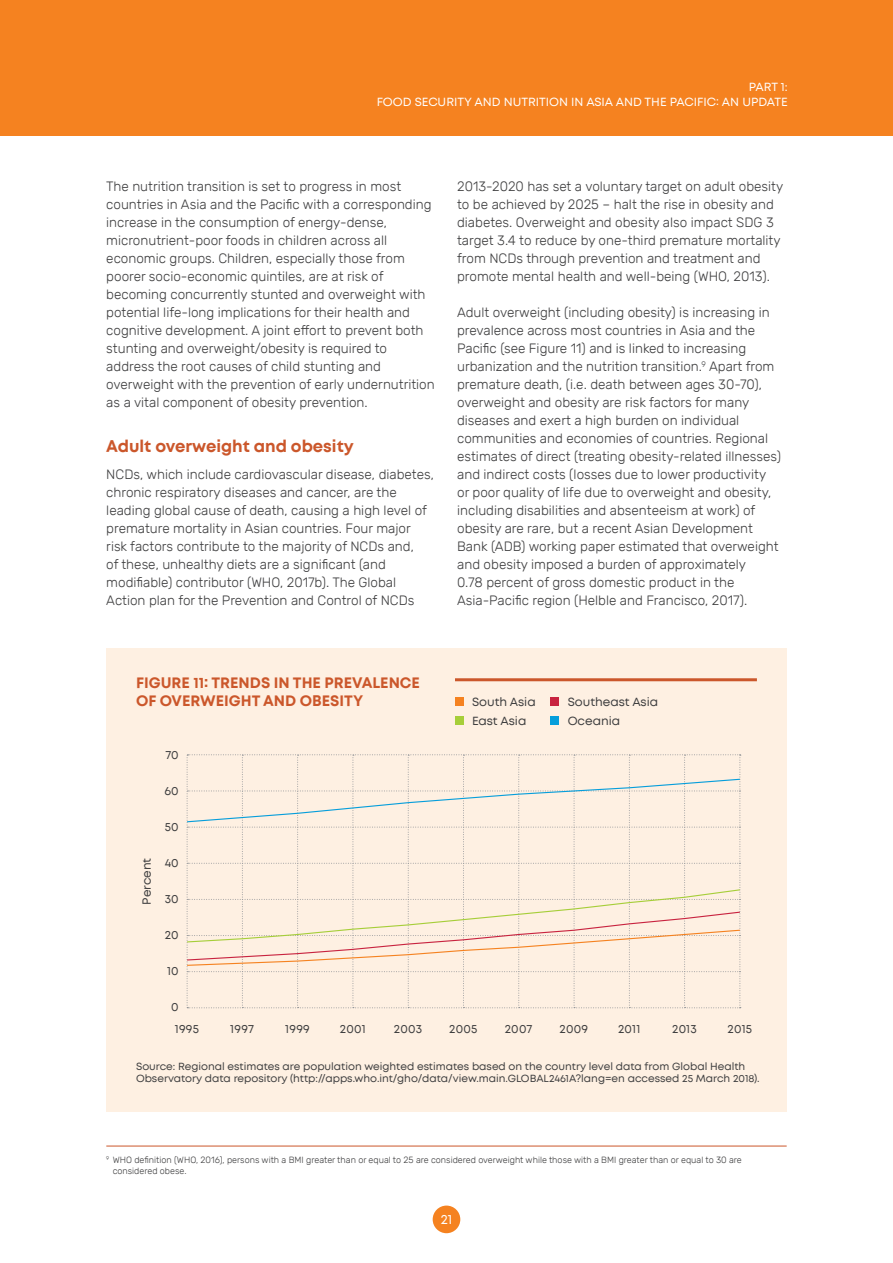
<style>
.page{position:relative;width:893px;height:1263px;background:#fff}
.page>*{position:absolute;margin:0;border:0;box-sizing:border-box;transform-origin:0 0}
.t1{font:700 16.5px "Mont";color:#cb572b}
.t2{font:700 15px/18px "Mont";color:#cb572b}
.t3{font:300 13.5px/18px "Rubik";color:#3e3e3f}
.t4{font:13.5px "Mont";color:#fff}
.t5{font:12px "Mont";color:#3e3e3f}
.t6{font:12px/15px "Mont";color:#fff;text-align:right}
.t7{font:10.5px/12px "Mont";color:#3e3e3f}
.t8{font:300 9px/10.5px "Rubik";color:#3e3e3f}
</style>
<div class="page">
<div style="left:433px;top:1205px;width:27px;height:28px;background:#f58220;border-radius:50%"></div>
<div style="left:0;top:0;width:893px;height:136px;background:#f58220"></div>
<hr style="left:106px;top:1146px;width:681px;height:1px;background:#cb572b">
<div style="left:106px;top:648px;width:681px;height:464px;background:#fef0e2"></div>
<hr style="left:455px;top:678px;width:302px;height:3px;background:#cb572b">
<div style="left:455px;top:697px;width:8px;height:9px;background:#f58220"></div>
<div style="left:455px;top:716px;width:8px;height:9px;background:#a6ce39"></div>
<div style="left:551px;top:697px;width:8px;height:9px;background:#c8233f"></div>
<div style="left:551px;top:716px;width:8px;height:9px;background:#069edb"></div>
<svg style="left:186px;top:754px;width:555px;height:254px"></svg>
<p class="t6" style="left:377px;top:80px;width:413px">PART 1:<br>FOOD SECURITY AND NUTRITION IN ASIA AND THE PACIFIC: AN UPDATE</p>
<p class="t3" style="left:106px;top:178px;width:330px">The nutrition transition is set to progress in most countries in Asia and the Pacific with a corresponding increase in the consumption of energy-dense, micronutrient-poor foods in children across all economic groups. Children, especially those from poorer socio-economic quintiles, are at risk of becoming concurrently stunted and overweight with potential life-long implications for their health and cognitive development. A joint effort to prevent both stunting and overweight/obesity is required to address the root causes of child stunting and overweight with the prevention of early undernutrition as a vital component of obesity prevention.</p>
<p class="t1" style="left:106px;top:438px;width:249px">Adult overweight and obesity</p>
<p class="t3" style="left:106px;top:466px;width:329px">NCDs, which include cardiovascular disease, diabetes, chronic respiratory diseases and cancer, are the leading global cause of death, causing a high level of premature mortality in Asian countries. Four major risk factors contribute to the majority of NCDs and,<br>of these, unhealthy diets are a significant (and modifiable) contributor (WHO, 2017b). The Global Action plan for the Prevention and Control of NCDs</p>
<p class="t3" style="left:457px;top:178px;width:328px">2013-2020 has set a voluntary target on adult obesity to be achieved by 2025 – halt the rise in obesity and diabetes. Overweight and obesity also impact SDG 3 target 3.4 to reduce by one-third premature mortality from NCDs through prevention and treatment and promote mental health and well-being (WHO, 2013).</p>
<p class="t3" style="left:457px;top:304px;width:325px">Adult overweight (including obesity) is increasing in prevalence across most countries in Asia and the Pacific (see Figure 11) and is linked to increasing urbanization and the nutrition transition.<sup>9</sup> Apart from premature death, (i.e. death between ages 30-70), overweight and obesity are risk factors for many diseases and exert a high burden on individual communities and economies of countries. Regional estimates of direct (treating obesity-related illnesses) and indirect costs (losses due to lower productivity or poor quality of life due to overweight and obesity, including disabilities and absenteeism at work) of obesity are rare, but a recent Asian Development Bank (ADB) working paper estimated that overweight and obesity imposed a burden of approximately<br>0.78 percent of gross domestic product in the Asia-Pacific region (Helble and Francisco, 2017).</p>
<p class="t2" style="left:136px;top:674px;width:285px">FIGURE 11: TRENDS IN THE PREVALENCE<br>OF OVERWEIGHT AND OBESITY</p>
<p class="t5" style="left:141px;top:905px;width:48px;rotate:-90deg">Percent</p>
<p class="t5" style="left:165px;top:749px;width:15px">70</p>
<p class="t5" style="left:164px;top:785px;width:16px">60</p>
<p class="t5" style="left:165px;top:821px;width:15px">50</p>
<p class="t5" style="left:165px;top:857px;width:15px">40</p>
<p class="t5" style="left:165px;top:893px;width:15px">30</p>
<p class="t5" style="left:165px;top:929px;width:15px">20</p>
<p class="t5" style="left:167px;top:965px;width:13px">10</p>
<p class="t5" style="left:171px;top:1001px;width:9px">0</p>
<p class="t5" style="left:472px;top:696px;width:65px">South Asia</p>
<p class="t5" style="left:568px;top:696px;width:92px">Southeast Asia</p>
<p class="t5" style="left:568px;top:715px;width:54px">Oceania</p>
<p class="t5" style="left:472px;top:715px;width:56px">East Asia</p>
<p class="t5" style="left:175px;top:1023px;width:26px">1995</p>
<p class="t5" style="left:230px;top:1023px;width:25px">1997</p>
<p class="t5" style="left:285px;top:1023px;width:26px">1999</p>
<p class="t5" style="left:340px;top:1023px;width:27px">2001</p>
<p class="t5" style="left:394px;top:1023px;width:30px">2003</p>
<p class="t5" style="left:449px;top:1023px;width:30px">2005</p>
<p class="t5" style="left:505px;top:1023px;width:29px">2007</p>
<p class="t5" style="left:560px;top:1023px;width:30px">2009</p>
<p class="t5" style="left:618px;top:1023px;width:24px">2011</p>
<p class="t5" style="left:672px;top:1023px;width:26px">2013</p>
<p class="t5" style="left:727px;top:1023px;width:26px">2015</p>
<p class="t7" style="left:136px;top:1061px;width:625px">Source: Regional estimates are population weighted estimates based on the country level data from Global Health<br>Observatory data repository (http://apps.who.int/gho/data/view.main.GLOBAL2461A?lang=en accessed 25 March 2018).</p>
<p class="t8" style="left:113px;top:1155px;width:631px;text-indent:-6px"><sup>9</sup> WHO definition (WHO, 2016), persons with a BMI greater than or equal to 25 are considered overweight while those with a BMI greater than or equal to 30 are considered obese.</p>
<p class="t4" style="left:441px;top:1213px;width:13px">21</p>
</div>
